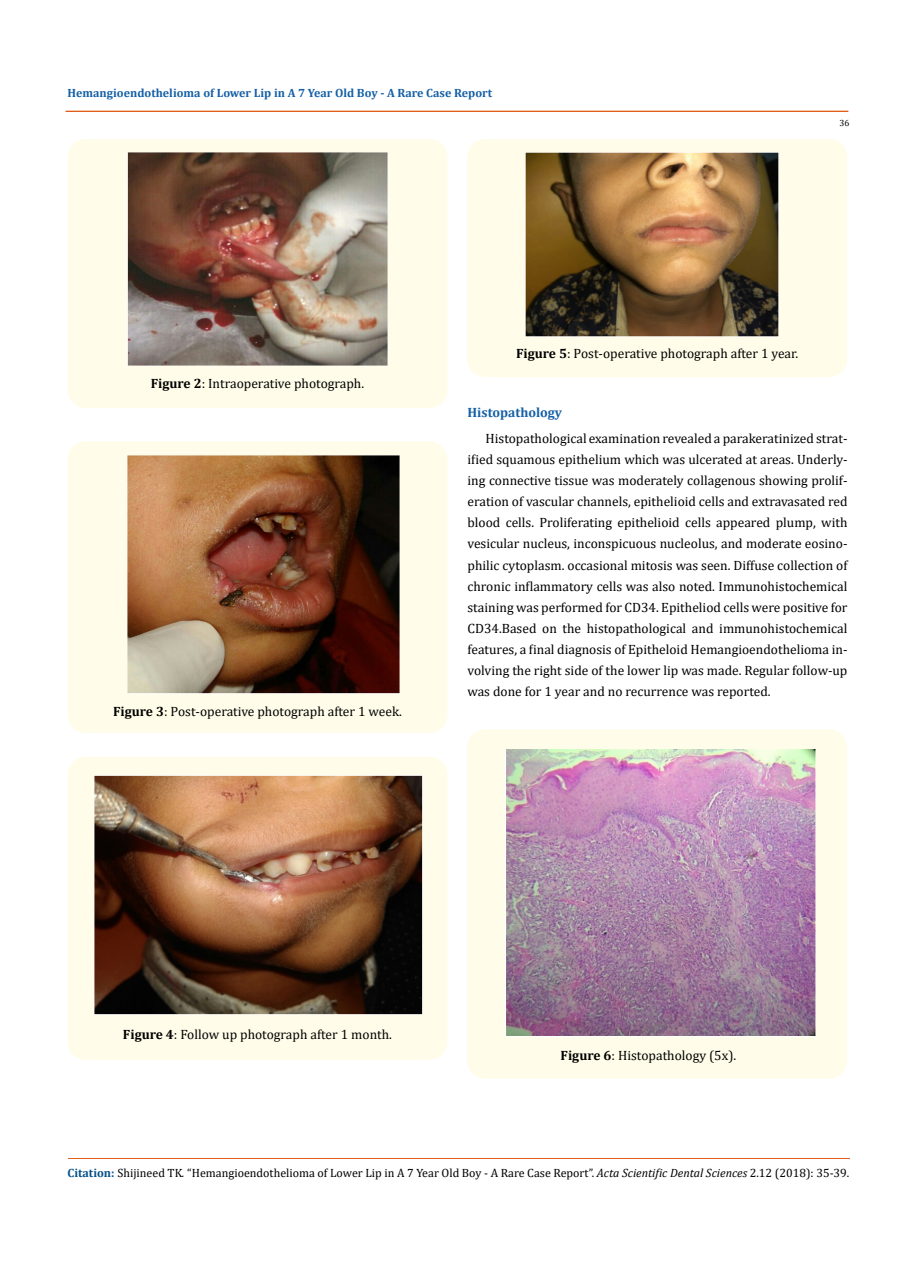
<style>
.page{position:relative;width:917px;height:1262px;background:#fff}
.page>*{position:absolute;margin:0;border:0;box-sizing:border-box;transform-origin:0 0}
.t1{font:13.5px/21px "Cambria";color:#000;text-align:justify}
.t2{font:700 13.5px "Cambria";color:#1560a6}
.t3{font:12px "Cambria";color:#000}
.t4{font:700 12px "Cambria";color:#1560a6}
.t5{font:9px "Cambria";color:#000}
.s1{font-weight:700}
.s2{font-weight:700;color:#035089}
.s3{font-style:italic}
</style>
<div class="page">
<div style="left:67px;top:139px;width:380px;height:269px;background:#fffde9;border-radius:18px"></div>
<img style="left:127px;top:153px;width:261px;height:213px">
<div style="left:67px;top:441px;width:380px;height:292px;background:#fffde9;border-radius:18px"></div>
<img style="left:127px;top:455px;width:273px;height:239px">
<div style="left:67px;top:756px;width:380px;height:303px;background:#fffde9;border-radius:18px"></div>
<img style="left:94px;top:775px;width:328px;height:239px">
<div style="left:467px;top:139px;width:380px;height:238px;background:#fffde9;border-radius:18px"></div>
<img style="left:525px;top:153px;width:254px;height:184px">
<div style="left:467px;top:729px;width:380px;height:349px;background:#fffde9;border-radius:18px"></div>
<img style="left:505px;top:749px;width:310px;height:287px">
<div style="left:66px;top:111px;width:782px;height:1px;border:1px solid #e05d1a"></div>
<hr style="left:68px;top:1158px;width:782px;height:1px;background:#e05d1a">
<p class="t4" style="left:67px;top:85px;width:426px">Hemangioendothelioma of Lower Lip in A 7 Year Old Boy - A Rare Case Report</p>
<p class="t5" style="left:839px;top:118px;width:11px">36</p>
<p class="t1" style="left:151px;top:372px;width:215px"><span class="s1">Figure 2</span>: Intraoperative photograph.</p>
<p class="t1" style="left:516px;top:343px;width:283px"><span class="s1">Figure 5</span>: Post-operative photograph after 1 year.</p>
<p class="t1" style="left:113px;top:700px;width:290px"><span class="s1">Figure 3</span>: Post-operative photograph after 1 week.</p>
<p class="t2" style="left:467px;top:403px;width:96px">Histopathology</p>
<p class="t1" style="left:467px;top:428px;width:381px;text-indent:18px">Histopathological examination revealed a parakeratinized strat&shy;ified squamous epithelium which was ulcerated at areas. Underly&shy;ing connective tissue was moderately collagenous showing prolif&shy;eration of vascular channels, epithelioid cells and extravasated red blood cells. Proliferating epithelioid cells appeared plump, with vesicular nucleus, inconspicuous nucleolus, and moderate eosino&shy;philic cytoplasm. occasional mitosis was seen. Diffuse collection of chronic inflammatory cells was also noted. Immunohistochemical staining was performed for CD34. Epitheliod cells were positive for CD34.Based on the histopathological and immunohistochemical features, a final diagnosis of Epitheloid Hemangioendothelioma in&shy;volving the right side of the lower lip was made. Regular follow‑up was done for 1 year and no recurrence was reported.</p>
<p class="t1" style="left:123px;top:1023px;width:270px"><span class="s1">Figure 4</span>: Follow up photograph after 1 month.</p>
<p class="t1" style="left:560px;top:1044px;width:177px"><span class="s1">Figure 6</span>: Histopathology (5x).</p>
<p class="t3" style="left:67px;top:1165px;width:783px"><span class="s2">Citation:</span> Shijineed TK<span class="s3">.</span> “Hemangioendothelioma of Lower Lip in A 7 Year Old Boy - A Rare Case Report”. <span class="s3">Acta Scientific Dental Sciences</span> 2.12 (2018): 35-39.</p>
</div>
